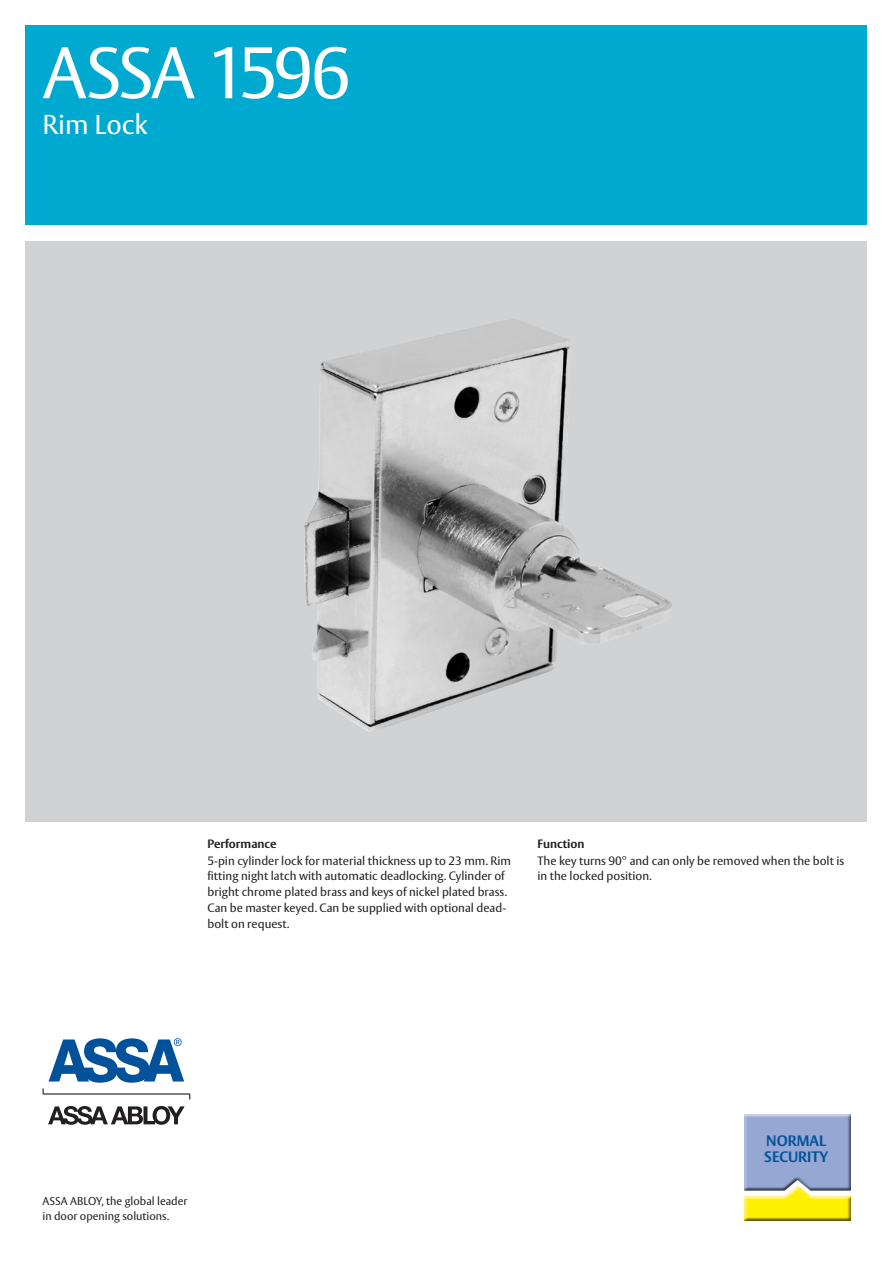
<style>
.page{position:relative;width:893px;height:1263px;background:#fff}
.page>*{position:absolute;margin:0;border:0;box-sizing:border-box;transform-origin:0 0}
.Huvudrubrik_framsida{font:72px "ASSA Vesta";letter-spacing:-.05em;color:#fff}
.Underrubrik_framsida{font:27px "ASSA Vesta";color:#fff}
.t1{font:700 15px "ASSA Vesta";color:#01529b}
.Brödtext{font:12px/15.8px "ASSA Vesta";color:#231f20}
.Brödtext_rubrik{font:700 12px "ASSA Vesta";color:#231f20}
.t2{font:11.25px "ASSA Vesta";color:#231f20}
</style>
<div class="page">
<div style="left:26px;top:242px;width:841px;height:580px;background:#d1d2d4"></div>
<div style="left:26px;top:26px;width:841px;height:199px;background:#00a9d0"></div>
<svg style="left:48px;top:1106px;width:137px;height:19px"></svg>
<svg style="left:43px;top:1038px;width:147px;height:61px"></svg>
<img style="left:304px;top:319px;width:368px;height:412px">
<img style="left:744px;top:1114px;width:106px;height:106px">
<p class="Huvudrubrik_framsida" style="left:43px;top:30px;width:310px">ASSA 1596</p>
<p class="Underrubrik_framsida" style="left:43px;top:108px;width:107px">Rim Lock</p>
<p class="Brödtext_rubrik" style="left:207px;top:837px;width:71px">Performance</p>
<p class="Brödtext" style="left:207px;top:853px;width:305px">5-pin cylinder lock for material thickness up to 23 mm. Rim fitting night latch with automatic deadlocking. Cylinder of bright chrome plated brass and keys of nickel plated brass.<br>Can be master keyed. Can be supplied with optional dead&shy;bolt on request.</p>
<p class="Brödtext_rubrik" style="left:537px;top:837px;width:49px">Function</p>
<p class="Brödtext" style="left:537px;top:853px;width:308px">The key turns 90° and can only be removed when the bolt is in the locked position.</p>
<p class="t2" style="left:43px;top:1195px;width:147px">ASSA ABLOY, the global leader</p>
<p class="t2" style="left:43px;top:1210px;width:128px">in door opening solutions.</p>
<p class="t1" style="left:766px;top:1131px;width:61px">NORMAL</p>
<p class="t1" style="left:764px;top:1147px;width:65px">SECURITY</p>
</div>
